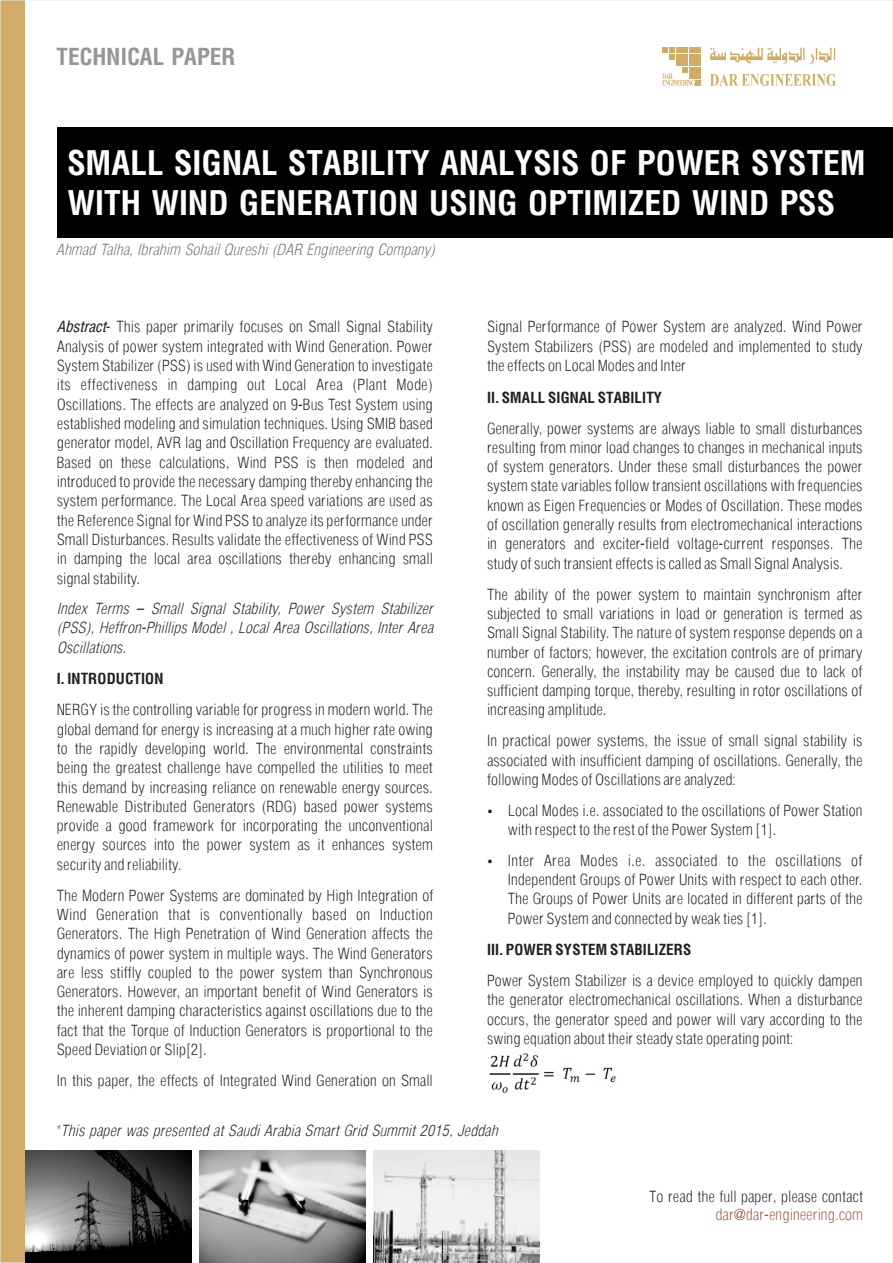
<style>
.page{position:relative;width:893px;height:1263px;background:#fff}
.page>*{position:absolute;margin:0;border:0;box-sizing:border-box;transform-origin:0 0}
.t1{font:700 33.15px/40px "Arena Condensed";color:#fff}
.t2{font:700 22.95px "Arena Condensed";color:#949698}
.t3{font:300 condensed 15px/19.4px "Arena";color:#231f20;text-align:justify}
.t4{font:italic 300 condensed 15px/19.2px "Arena";color:#231f20;text-align:justify}
.t5{font:700 15px "Arena Condensed";color:#231f20}
.t6{font:300 15px/17.5px "Arena Cond";color:#231f20;text-align:right}
.t7{font:italic 300 condensed 15px "Arena";color:#6d6f71}
.s1{font-family:"Arena Condensed";font-weight:400;font-style:italic;font-stretch:normal}
.s2{color:#a25641}
.s3{font-family:"Arena Condensed";font-weight:400;color:#a25641}
</style>
<div class="page">
<div style="left:0;top:0;width:25px;height:1263px;background:#d2ac67"></div>
<div style="left:57px;top:128px;width:836px;height:110px;background:#000"></div>
<svg style="left:662px;top:47px;width:39px;height:39px"></svg>
<svg style="left:710px;top:47px;width:126px;height:17px"></svg>
<svg style="left:710px;top:74px;width:126px;height:12px"></svg>
<img style="left:373px;top:1151px;width:166px;height:112px">
<img style="left:199px;top:1151px;width:167px;height:112px">
<img style="left:25px;top:1151px;width:167px;height:112px">
<img style="left:489px;top:1053px;width:127px;height:41px">
<h2 class="t2" style="left:57px;top:42px;width:181px">TECHNICAL PAPER</h2>
<h1 class="t1" style="left:67px;top:143px;width:800px">SMALL SIGNAL STABILITY ANALYSIS OF POWER SYSTEM<br>WITH WIND GENERATION USING OPTIMIZED WIND PSS</h1>
<p class="t7" style="left:56px;top:241px;width:381px">Ahmad Talha, Ibrahim Sohail Qureshi (DAR Engineering Company)</p>
<p class="t3" style="left:57px;top:317px;width:378px"><span class="s1">Abstract</span>- This paper primarily focuses on Small Signal Stability Analysis of power system integrated with Wind Generation. Power System Stabilizer (PSS) is used with Wind Generation to investigate its effectiveness in damping out Local Area (Plant Mode)<br>Oscillations. The effects are analyzed on 9-Bus Test System using established modeling and simulation techniques. Using SMIB based generator model, AVR lag and Oscillation Frequency are evaluated.<br>Based on these calculations, Wind PSS is then modeled and introduced to provide the necessary damping thereby enhancing the system performance. The Local Area speed variations are used as the Reference Signal for Wind PSS to analyze its performance under Small Disturbances. Results validate the effectiveness of Wind PSS in damping the local area oscillations thereby enhancing small signal stability.</p>
<p class="t4" style="left:57px;top:599px;width:378px">Index Terms – Small Signal Stability, Power System Stabilizer (PSS), Heffron-Phillips Model , Local Area Oscillations, Inter Area Oscillations.</p>
<p class="t5" style="left:57px;top:670px;width:108px">I. INTRODUCTION</p>
<p class="t3" style="left:57px;top:700px;width:378px">NERGY is the controlling variable for progress in modern world. The global demand for energy is increasing at a much higher rate owing to the rapidly developing world. The environmental constraints being the greatest challenge have compelled the utilities to meet this demand by increasing reliance on renewable energy sources.<br>Renewable Distributed Generators (RDG) based power systems provide a good framework for incorporating the unconventional energy sources into the power system as it enhances system security and reliability.</p>
<p class="t3" style="left:57px;top:885px;width:378px">The Modern Power Systems are dominated by High Integration of Wind Generation that is conventionally based on Induction Generators. The High Penetration of Wind Generation affects the dynamics of power system in multiple ways. The Wind Generators are less stiffly coupled to the power system than Synchronous Generators. However, an important benefit of Wind Generators is the inherent damping characteristics against oscillations due to the fact that the Torque of Induction Generators is proportional to the Speed Deviation or Slip[2].</p>
<p class="t3" style="left:57px;top:1071px;width:378px">In this paper, the effects of Integrated Wind Generation on Small</p>
<p class="t3" style="left:487px;top:317px;width:377px">Signal Performance of Power System are analyzed. Wind Power System Stabilizers (PSS) are modeled and implemented to study the effects on Local Modes and Inter</p>
<p class="t5" style="left:487px;top:388px;width:177px">II. SMALL SIGNAL STABILITY</p>
<p class="t3" style="left:487px;top:418px;width:377px">Generally, power systems are always liable to small disturbances resulting from minor load changes to changes in mechanical inputs of system generators. Under these small disturbances the power system state variables follow transient oscillations with frequencies known as Eigen Frequencies or Modes of Oscillation. These modes of oscillation generally results from electromechanical interactions in generators and exciter-field voltage-current responses. The study of such transient effects is called as Small Signal Analysis.</p>
<p class="t3" style="left:487px;top:584px;width:377px">The ability of the power system to maintain synchronism after subjected to small variations in load or generation is termed as Small Signal Stability. The nature of system response depends on a number of factors; however, the excitation controls are of primary concern. Generally, the instability may be caused due to lack of sufficient damping torque, thereby, resulting in rotor oscillations of increasing amplitude.</p>
<p class="t3" style="left:487px;top:731px;width:377px">In practical power systems, the issue of small signal stability is associated with insufficient damping of oscillations. Generally, the following Modes of Oscillations are analyzed:</p>
<p class="t3" style="left:508px;top:801px;width:356px">Local Modes i.e. associated to the oscillations of Power Station with respect to the rest of the Power System [1].</p>
<p class="t3" style="left:508px;top:851px;width:356px">Inter Area Modes i.e. associated to the oscillations of Independent Groups of Power Units with respect to each other.<br>The Groups of Power Units are located in different parts of the Power System and connected by weak ties [1].</p>
<p class="t5" style="left:487px;top:941px;width:206px">III. POWER SYSTEM STABILIZERS</p>
<p class="t3" style="left:487px;top:971px;width:377px">Power System Stabilizer is a device employed to quickly dampen the generator electromechanical oscillations. When a disturbance occurs, the generator speed and power will vary according to the swing equation about their steady state operating point:</p>
<p class="t4" style="left:54px;top:1121px;width:445px">*This paper was presented at Saudi Arabia Smart Grid Summit 2015, Jeddah</p>
<p class="t6" style="left:649px;top:1188px;width:215px">To read the full paper, please contact <span class="s2">dar</span><span class="s3">@</span><span class="s2">dar-engineering.com</span></p>
</div>
